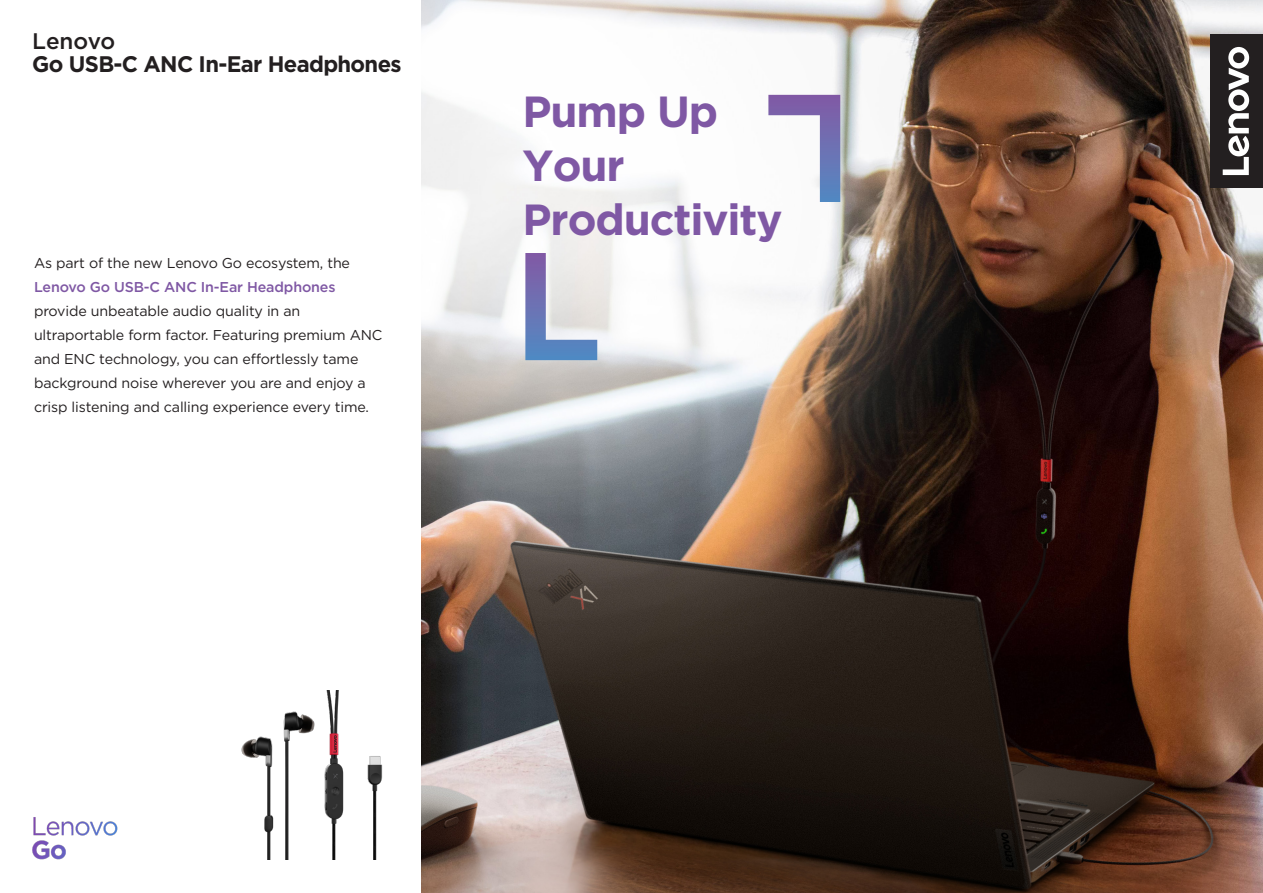
<style>
.page{position:relative;width:1263px;height:893px;background:#fff}
.page>*{position:absolute;margin:0;border:0;box-sizing:border-box;transform-origin:0 0}
.t1{font:700 43.5px/54px "Gotham";letter-spacing:-.025em;color:#7f58a4}
.t2{font:700 22.5px "Gotham";letter-spacing:-.03em;color:#231f20}
.t3{font:500 22.5px "Gotham";letter-spacing:-.01em;color:#231f20}
.t4{font:14.25px/24px "Gotham";letter-spacing:-.01em;color:#231f20}
.s1{font-weight:500;color:#7f58a4}
</style>
<div class="page">
<img style="left:421px;top:0;width:842px;height:893px">
<svg style="left:768px;top:95px;width:72px;height:107px"></svg>
<svg style="left:525px;top:253px;width:72px;height:107px;background:#b1b9d2"></svg>
<img style="left:241px;top:691px;width:142px;height:169px">
<img style="left:32px;top:817px;width:86px;height:43px">
<div style="left:1211px;top:34px;width:52px;height:154px;background:#231f20"></div>
<svg style="left:1223px;top:47px;width:26px;height:128px"></svg>
<p class="t3" style="left:32px;top:27px;width:84px">Lenovo</p>
<p class="t2" style="left:32px;top:49px;width:371px">Go USB-C ANC In-Ear Headphones</p>
<p class="t4" style="left:34px;top:251px;width:350px">As part of the new Lenovo Go ecosystem, the <span class="s1">Lenovo Go USB-C ANC In-Ear Headphones </span>provide unbeatable audio quality in an ultraportable form factor. Featuring premium ANC and ENC technology, you can effortlessly tame background noise wherever you are and enjoy a crisp listening and calling experience every time.</p>
<p class="t1" style="left:523px;top:84px;width:197px">Pump Up</p>
<p class="t1" style="left:523px;top:138px;width:262px">Your<br>Productivity</p>
</div>
